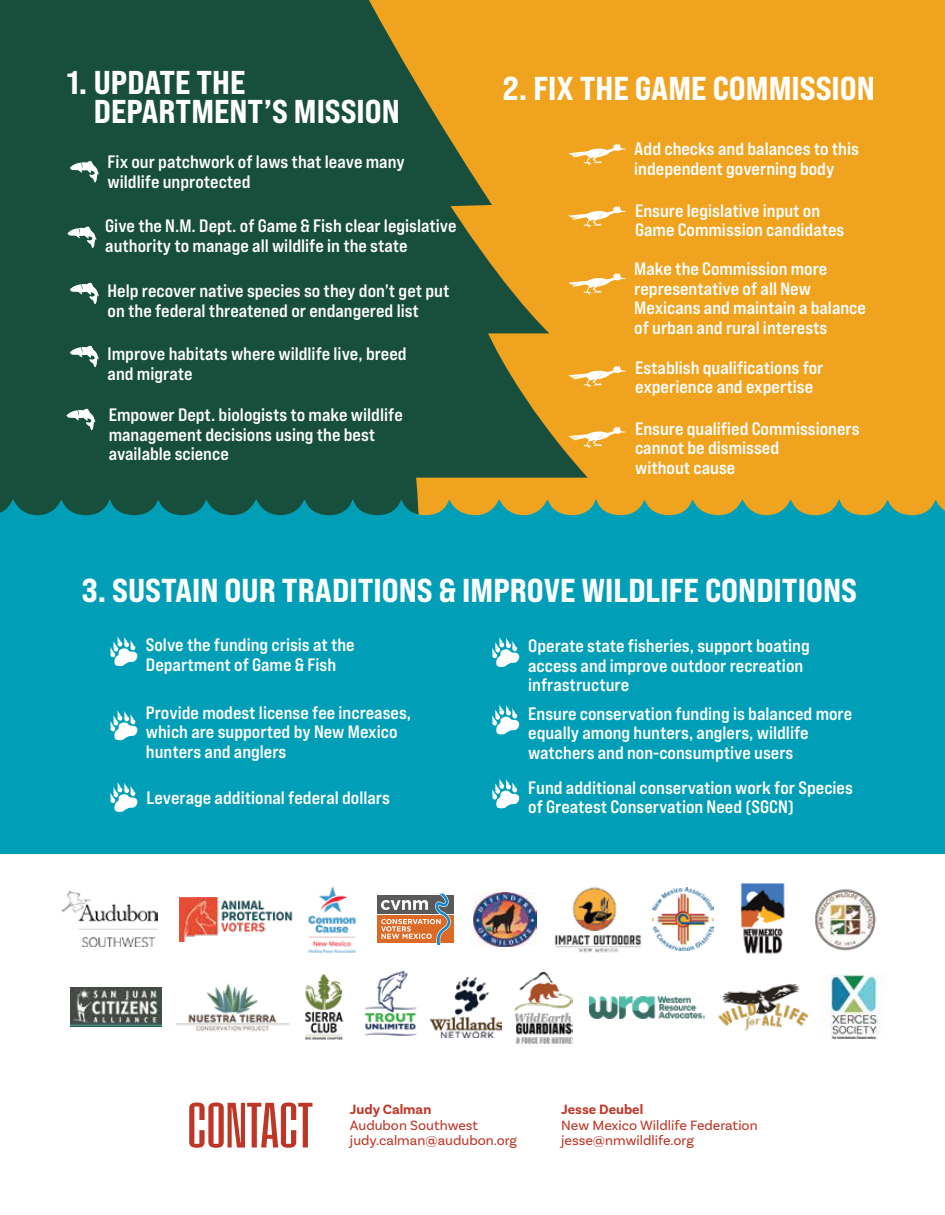
<style>
.page{position:relative;width:945px;height:1215px;background:#fff}
.page>*{position:absolute;margin:0;border:0;box-sizing:border-box;transform-origin:0 0}
.t1{font:61.2px "Pressio No.33";color:#be3626}
.t2{font:33.15px "Bebas Neue Pro Exp Eb";color:#fff}
.t3{font:33px/28.5px "Bebas Neue Pro Exp Eb";color:#fff}
.t4{font:18px/19.5px "Bebas Neue Pro Exp Bd";color:#fff}
.t5{font:14.1px/15.9px "Basic Sans";color:#be3626}
.t6{font:700 14.1px "Basic Sans";color:#be3626}
</style>
<div class="page">
<div style="left:0;top:0;width:375px;height:549px;background:#184f3c"></div>
<div style="left:370px;top:0;width:575px;height:546px;background:#f0a31f"></div>
<svg style="left:369px;top:0;width:219px;height:489px"></svg>
<div style="left:0;top:526px;width:945px;height:328px;background:#019fb7"></div>
<svg style="left:70px;top:161px;width:29px;height:22px"></svg>
<svg style="left:67px;top:226px;width:30px;height:22px"></svg>
<svg style="left:70px;top:282px;width:29px;height:23px"></svg>
<svg style="left:70px;top:345px;width:29px;height:23px"></svg>
<svg style="left:568px;top:144px;width:58px;height:22px"></svg>
<svg style="left:568px;top:206px;width:58px;height:22px"></svg>
<svg style="left:568px;top:273px;width:58px;height:22px"></svg>
<svg style="left:568px;top:366px;width:58px;height:22px"></svg>
<svg style="left:568px;top:426px;width:58px;height:22px"></svg>
<svg style="left:110px;top:636px;width:28px;height:31px"></svg>
<svg style="left:110px;top:710px;width:28px;height:31px"></svg>
<svg style="left:110px;top:782px;width:28px;height:30px"></svg>
<svg style="left:492px;top:637px;width:28px;height:30px"></svg>
<svg style="left:492px;top:704px;width:28px;height:31px"></svg>
<svg style="left:492px;top:778px;width:28px;height:31px"></svg>
<svg style="left:66px;top:408px;width:30px;height:23px"></svg>
<svg style="left:0;top:489px;width:945px;height:37px"></svg>
<img style="left:554px;top:887px;width:87px;height:66px">
<img style="left:175px;top:983px;width:115px;height:49px">
<div style="left:377px;top:915px;width:77px;height:28px;background:#dc6a27"></div>
<div style="left:377px;top:896px;width:77px;height:18px;background:#595a5c"></div>
<svg style="left:381px;top:893px;width:70px;height:53px"></svg>
<img style="left:431px;top:977px;width:71px;height:60px">
<img style="left:364px;top:970px;width:53px;height:66px">
<img style="left:589px;top:997px;width:116px;height:21px">
<img style="left:62px;top:892px;width:96px;height:55px">
<img style="left:515px;top:971px;width:57px;height:73px">
<img style="left:718px;top:984px;width:92px;height:47px">
<img style="left:740px;top:883px;width:45px;height:71px">
<img style="left:473px;top:892px;width:64px;height:54px">
<img style="left:70px;top:988px;width:92px;height:39px">
<img style="left:822px;top:975px;width:57px;height:65px">
<img style="left:815px;top:889px;width:61px;height:62px">
<img style="left:304px;top:974px;width:40px;height:66px">
<img style="left:180px;top:897px;width:113px;height:44px">
<img style="left:308px;top:886px;width:48px;height:68px">
<img style="left:653px;top:888px;width:61px;height:63px">
<h3 class="t3" style="left:94px;top:68px;width:307px;text-indent:-27px">1. UPDATE THE<br>DEPARTMENT’S MISSION</h3>
<p class="t4" style="left:108px;top:152px;width:299px">Fix our patchwork of laws that leave many wildlife unprotected</p>
<p class="t4" style="left:105px;top:216px;width:353px">Give the N.M. Dept. of Game &amp; Fish clear legislative authority to manage all wildlife in the state</p>
<p class="t4" style="left:108px;top:281px;width:343px">Help recover native species so they don’t get put on the federal threatened or endangered list</p>
<p class="t4" style="left:108px;top:344px;width:301px">Improve habitats where wildlife live, breed and migrate</p>
<p class="t4" style="left:109px;top:405px;width:296px">Empower Dept. biologists to make wildlife management decisions using the best available science</p>
<h2 class="t2" style="left:503px;top:68px;width:374px">2. FIX THE GAME COMMISSION</h2>
<p class="t4" style="left:634px;top:139px;width:226px">Add checks and balances to this independent governing body</p>
<p class="t4" style="left:635px;top:200px;width:211px">Ensure legislative input on<br>Game Commission candidates</p>
<p class="t4" style="left:634px;top:259px;width:233px">Make the Commission more representative of all New<br>Mexicans and maintain a balance of urban and rural interests</p>
<p class="t4" style="left:635px;top:358px;width:190px">Establish qualifications for experience and expertise</p>
<p class="t4" style="left:635px;top:418px;width:226px">Ensure qualified Commissioners cannot be dismissed<br>without cause</p>
<h2 class="t2" style="left:82px;top:569px;width:777px">3. SUSTAIN OUR TRADITIONS &amp; IMPROVE WILDLIFE CONDITIONS</h2>
<p class="t4" style="left:146px;top:635px;width:210px">Solve the funding crisis at the<br>Department of Game &amp; Fish</p>
<p class="t4" style="left:146px;top:702px;width:267px">Provide modest license fee increases, which are supported by New Mexico hunters and anglers</p>
<p class="t4" style="left:146px;top:787px;width:245px">Leverage additional federal dollars</p>
<p class="t4" style="left:528px;top:636px;width:283px">Operate state fisheries, support boating access and improve outdoor recreation infrastructure</p>
<p class="t4" style="left:528px;top:703px;width:326px">Ensure conservation funding is balanced more equally among hunters, anglers, wildlife watchers and non-consumptive users</p>
<p class="t4" style="left:528px;top:777px;width:326px">Fund additional conservation work for Species of Greatest Conservation Need (SGCN)</p>
<h1 class="t1" style="left:187px;top:1093px;width:127px">CONTACT</h1>
<p class="t6" style="left:350px;top:1100px;width:83px">Judy Calman</p>
<p class="t5" style="left:350px;top:1117px;width:169px">Audubon Southwest judy.calman@audubon.org</p>
<p class="t6" style="left:561px;top:1100px;width:84px">Jesse Deubel</p>
<p class="t5" style="left:561px;top:1117px;width:198px">New Mexico Wildlife Federation</p>
<p class="t5" style="left:561px;top:1133px;width:134px">jesse@nmwildlife.org</p>
</div>
